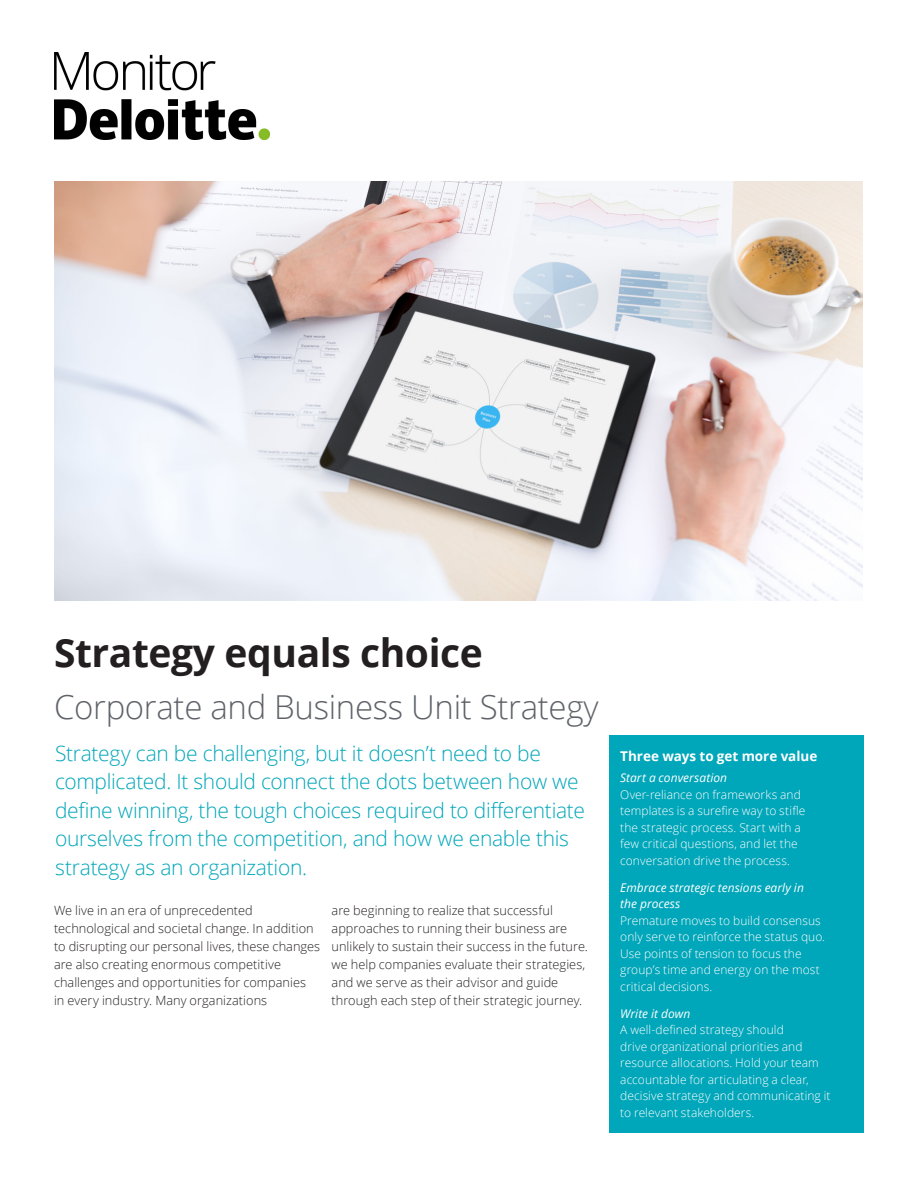
<style>
.page{position:relative;width:918px;height:1188px;background:#fff}
.page>*{position:absolute;margin:0;border:0;box-sizing:border-box;transform-origin:0 0}
.Story_heading_light{font:700 39px "Open Sans";letter-spacing:-.01em;color:#231f20}
.Story_heading_light-2{font:300 33px "Open Sans";letter-spacing:-.01em;color:#5f6369}
.Quote_pullout_small{font:300 21px/28.5px "Open Sans";letter-spacing:-.015em;color:#00a6b9}
.Subhead_A__8_5_12pt{font:700 13.5px "Open Sans";color:#fff}
.Body_copy__8_5_12pt{font:300 12.75px/18px "Open Sans";letter-spacing:.005em;color:#231f20}
.Subhead_A__8_5_12pt-2{font:300 12px/16.5px "Open Sans";letter-spacing:.005em;color:#fff}
.Subhead_A__8_5_12pt-3{font:italic 12px/16.5px "Open Sans";letter-spacing:.005em;color:#fff}
</style>
<div class="page">
<div style="left:609px;top:736px;width:255px;height:397px;background:#00a6b9"></div>
<img style="left:54px;top:182px;width:809px;height:418px">
<img style="left:54px;top:53px;width:216px;height:87px">
<p class="Story_heading_light" style="left:54px;top:625px;width:430px">Strategy equals choice</p>
<p class="Story_heading_light-2" style="left:54px;top:684px;width:546px">Corporate and Business Unit Strategy</p>
<p class="Quote_pullout_small" style="left:55px;top:738px;width:531px">Strategy can be challenging, but it doesn’t need to be complicated. It should connect the dots between how we define winning, the tough choices required to differentiate ourselves from the competition, and how we enable this strategy as an organization.</p>
<p class="Body_copy__8_5_12pt" style="left:54px;top:901px;width:268px">We live in an era of unprecedented technological and societal change. In addition to disrupting our personal lives, these changes are also creating enormous competitive challenges and opportunities for companies<br>in every industry. Many organizations</p>
<p class="Body_copy__8_5_12pt" style="left:332px;top:901px;width:258px">are beginning to realize that successful approaches to running their business are unlikely to sustain their success in the future. we help companies evaluate their strategies, and we serve as their advisor and guide through each step of their strategic journey.</p>
<p class="Subhead_A__8_5_12pt" style="left:620px;top:747px;width:199px">Three ways to get more value</p>
<p class="Subhead_A__8_5_12pt-3" style="left:620px;top:769px;width:108px">Start a conversation</p>
<p class="Subhead_A__8_5_12pt-2" style="left:620px;top:786px;width:187px">Over-reliance on frameworks and templates is a surefire way to stifle the strategic process. Start with a few critical questions, and let the conversation drive the process.</p>
<p class="Subhead_A__8_5_12pt-3" style="left:620px;top:879px;width:185px">Embrace strategic tensions early in the process</p>
<p class="Subhead_A__8_5_12pt-2" style="left:620px;top:912px;width:206px">Premature moves to build consensus only serve to reinforce the status quo.<br>Use points of tension to focus the group’s time and energy on the most critical decisions.</p>
<p class="Subhead_A__8_5_12pt-3" style="left:620px;top:1005px;width:72px">Write it down</p>
<p class="Subhead_A__8_5_12pt-2" style="left:620px;top:1021px;width:212px">A well-defined strategy should<br>drive organizational priorities and resource allocations. Hold your team accountable for articulating a clear, decisive strategy and communicating it to relevant stakeholders.</p>
</div>
